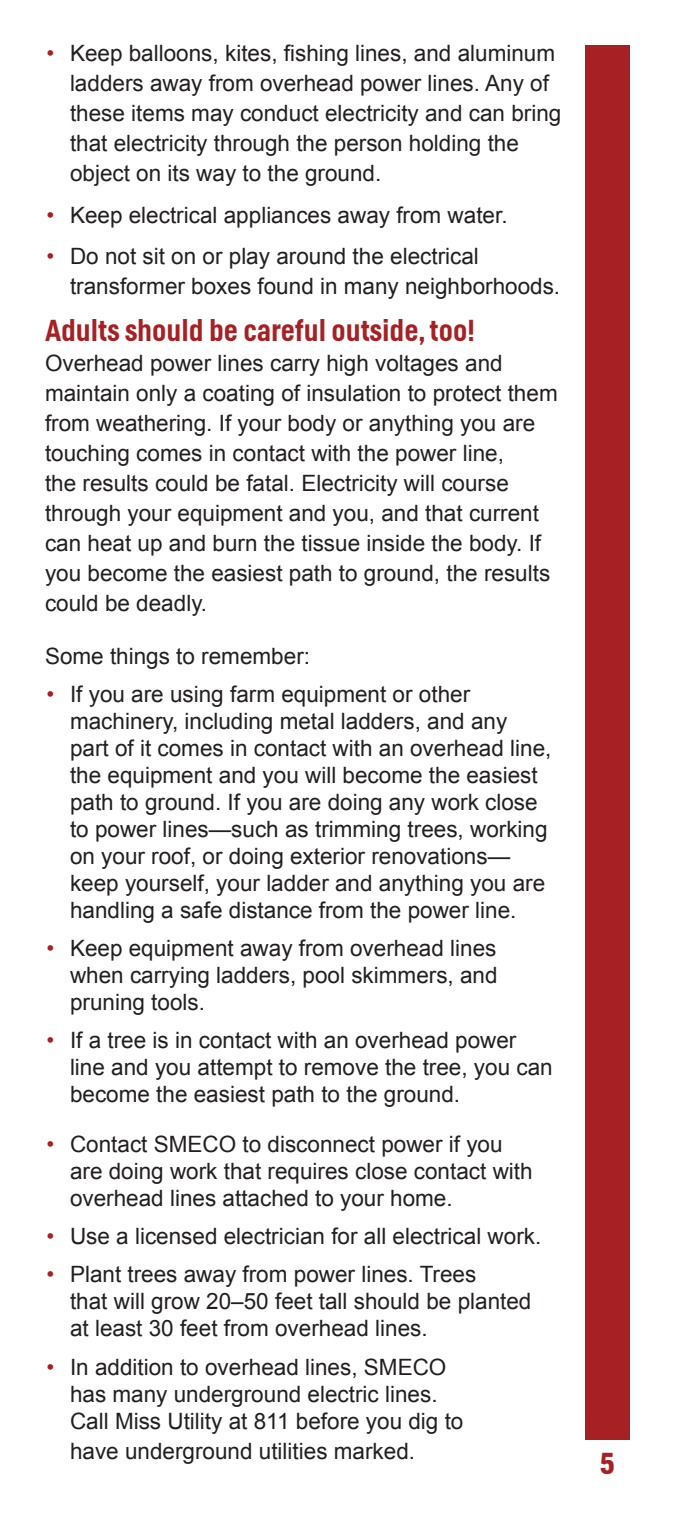
<style>
.page{position:relative;width:675px;height:1530px;background:#fff}
.page>*{position:absolute;margin:0;border:0;box-sizing:border-box;transform-origin:0 0}
.Subhead_2{font:500 30px "Helsinki";color:#a72023}
.t1{font:700 30px "Helsinki";color:#a72023}
.Body{font:22.5px/27px "Arial";color:#231f20}
.s1{color:#a72023}
</style>
<div class="page">
<div style="left:585px;top:45px;width:45px;height:1395px;background:#a72023"></div>
<p class="Body" style="left:70px;top:39px;width:493px;line-height:30px;text-indent:-23px"><span class="s1">•</span> Keep balloons, kites, fishing lines, and aluminum ladders away from overhead power lines. Any of these items may conduct electricity and can bring that electricity through the person holding the object on its way to the ground.</p>
<p class="Body" style="left:47px;top:201px;width:463px"><span class="s1">•</span> Keep electrical appliances away from water.</p>
<p class="Body" style="left:70px;top:241px;width:492px;line-height:30px;text-indent:-23px"><span class="s1">•</span> Do not sit on or play around the electrical transformer boxes found in many neighborhoods.</p>
<p class="Subhead_2" style="left:45px;top:313px;width:432px">Adults should be careful outside, too!</p>
<p class="Body" style="left:45px;top:348px;width:514px;line-height:30px">Overhead power lines carry high voltages and maintain only a coating of insulation to protect them from weathering. If your body or anything you are touching comes in contact with the power line,<br>the results could be fatal. Electricity will course through your equipment and you, and that current can heat up and burn the tissue inside the body. If you become the easiest path to ground, the results could be deadly.</p>
<p class="Body" style="left:45px;top:642px;width:267px">Some things to remember:</p>
<p class="Body" style="left:70px;top:681px;width:483px;text-indent:-23px"><span class="s1">•</span> If you are using farm equipment or other machinery, including metal ladders, and any part of it comes in contact with an overhead line, the equipment and you will become the easiest path to ground. If you are doing any work close to power lines—such as trimming trees, working on your roof, or doing exterior renovations— keep yourself, your ladder and anything you are handling a safe distance from the power line.</p>
<p class="Body" style="left:70px;top:935px;width:429px;text-align:justify;text-indent:-23px"><span class="s1">•</span> Keep equipment away from overhead lines when carrying ladders, pool skimmers, and pruning tools.</p>
<p class="Body" style="left:70px;top:1027px;width:484px;text-indent:-23px"><span class="s1">•</span> If a tree is in contact with an overhead power line and you attempt to remove the tree, you can become the easiest path to the ground.</p>
<p class="Body" style="left:70px;top:1131px;width:464px;text-indent:-23px"><span class="s1">•</span> Contact SMECO to disconnect power if you are doing work that requires close contact with overhead lines attached to your home.</p>
<p class="Body" style="left:47px;top:1223px;width:496px"><span class="s1">•</span> Use a licensed electrician for all electrical work.</p>
<p class="Body" style="left:70px;top:1261px;width:463px;text-indent:-23px"><span class="s1">•</span> Plant trees away from power lines. Trees<br>that will grow 20–50 feet tall should be planted at least 30 feet from overhead lines.</p>
<p class="Body" style="left:70px;top:1353px;width:395px;text-indent:-23px"><span class="s1">•</span> In addition to overhead lines, SMECO has many underground electric lines.<br>Call Miss Utility at 811 before you dig to</p>
<p class="Body" style="left:70px;top:1437px;width:347px">have underground utilities marked.</p>
<h1 class="t1" style="left:600px;top:1446px;width:16px">5</h1>
</div>
